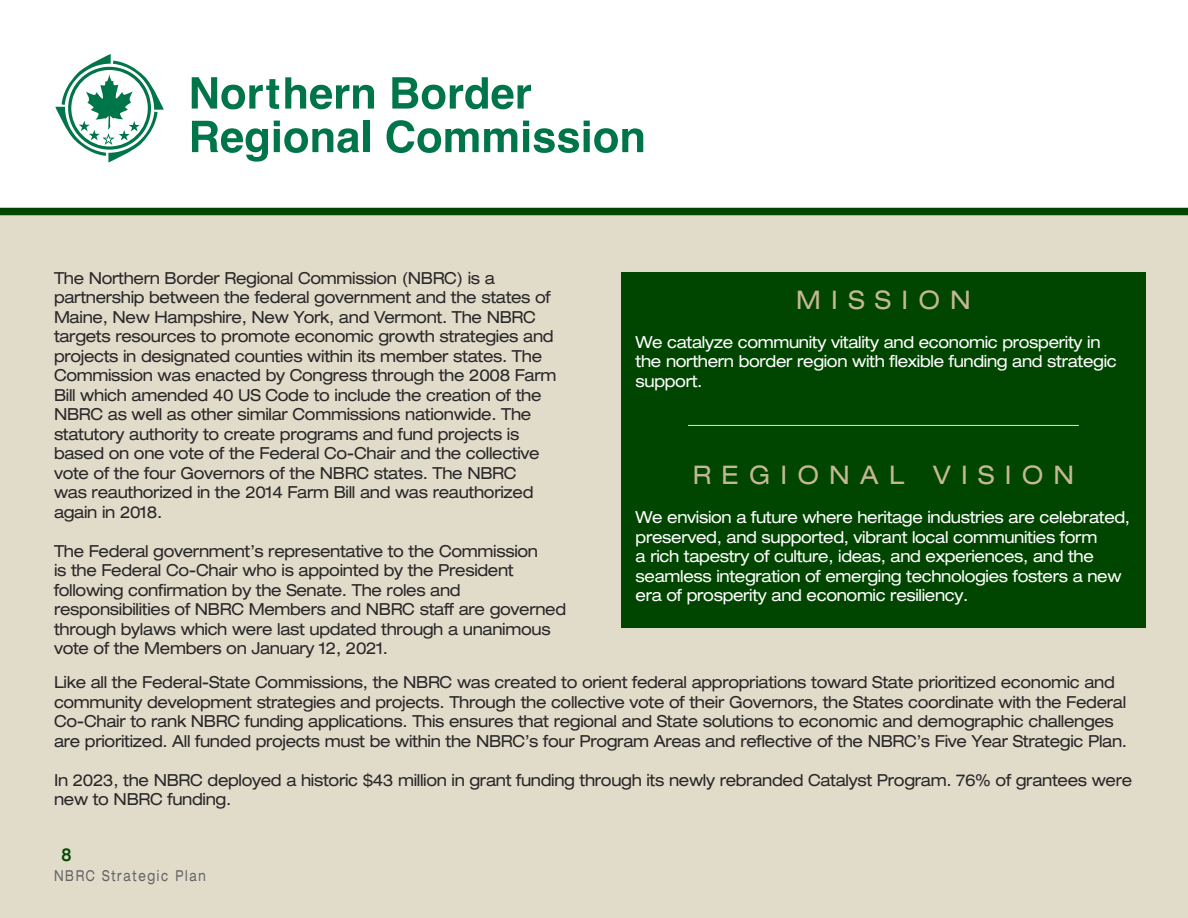
<style>
.page{position:relative;width:1188px;height:918px;background:#fff}
.page>*{position:absolute;margin:0;border:0;box-sizing:border-box;transform-origin:0 0}
.t1{font:expanded 25.5px "Helvetica Neue LT Pro";letter-spacing:.43em;color:#c4b796;scale:.95 1}
.t2{font:500 expanded 18px "Helvetica Neue LT Pro";color:#004600;scale:.75 1}
.t3{font:expanded 16.5px/19.5px "Helvetica Neue LT Pro";letter-spacing:-.02em;color:#292829;scale:.95 1}
.t4{font:expanded 16.5px/19.5px "Helvetica Neue LT Pro";letter-spacing:-.02em;color:#fff;scale:.95 1}
.t5{font:expanded 15px "Helvetica Neue LT Pro";letter-spacing:.15em;color:#636466;scale:.75 1}
</style>
<div class="page">
<svg style="left:55px;top:54px;width:109px;height:108px"></svg>
<svg style="left:192px;top:77px;width:87px;height:32px"></svg>
<svg style="left:285px;top:77px;width:89px;height:32px"></svg>
<svg style="left:392px;top:77px;width:139px;height:32px"></svg>
<svg style="left:192px;top:121px;width:76px;height:41px"></svg>
<svg style="left:274px;top:121px;width:85px;height:32px"></svg>
<div style="left:363px;top:121px;width:6px;height:31px;background:#00754a"></div>
<svg style="left:387px;top:120px;width:130px;height:33px"></svg>
<svg style="left:523px;top:121px;width:120px;height:32px"></svg>
<div style="left:0;top:212px;width:1188px;height:706px;background:#e1dbca"></div>
<div style="left:621px;top:272px;width:525px;height:355px;background:#004600"></div>
<hr style="left:688px;top:425px;width:391px;height:1px;background:#eae2b7">
<div style="left:0;top:208px;width:1188px;height:7px;background:#004600"></div>
<p class="t3" style="left:54px;top:268px;width:530px">The Northern Border Regional Commission (NBRC) is a partnership between the federal government and the states of Maine, New Hampshire, New York, and Vermont. The NBRC targets resources to promote economic growth strategies and projects in designated counties within its member states. The Commission was enacted by Congress through the 2008 Farm Bill which amended 40 US Code to include the creation of the NBRC as well as other similar Commissions nationwide. The statutory authority to create programs and fund projects is based on one vote of the Federal Co-Chair and the collective vote of the four Governors of the NBRC states. The NBRC<br>was reauthorized in the 2014 Farm Bill and was reauthorized again in 2018.</p>
<p class="t3" style="left:54px;top:541px;width:541px">The Federal government’s representative to the Commission<br>is the Federal Co-Chair who is appointed by the President following confirmation by the Senate. The roles and responsibilities of NBRC Members and NBRC staff are governed through bylaws which were last updated through a unanimous vote of the Members on January 12, 2021.</p>
<h1 class="t1" style="left:796px;top:284px;width:185px">MISSION</h1>
<p class="t4" style="left:636px;top:332px;width:508px">We catalyze community vitality and economic prosperity in the northern border region with flexible funding and strategic support.</p>
<h1 class="t1" style="left:693px;top:459px;width:403px">REGIONAL VISION</h1>
<p class="t4" style="left:636px;top:507px;width:522px">We envision a future where heritage industries are celebrated, preserved, and supported, vibrant local communities form<br>a rich tapestry of culture, ideas, and experiences, and the seamless integration of emerging technologies fosters a new era of prosperity and economic resiliency.</p>
<p class="t3" style="left:54px;top:672px;width:1131px">Like all the Federal-State Commissions, the NBRC was created to orient federal appropriations toward State prioritized economic and community development strategies and projects. Through the collective vote of their Governors, the States coordinate with the Federal Co-Chair to rank NBRC funding applications. This ensures that regional and State solutions to economic and demographic challenges are prioritized. All funded projects must be within the NBRC’s four Program Areas and reflective of the NBRC’s Five Year Strategic Plan.</p>
<p class="t3" style="left:54px;top:770px;width:1137px">In 2023, the NBRC deployed a historic $43 million in grant funding through its newly rebranded Catalyst Program. 76% of grantees were new to NBRC funding.</p>
<p class="t2" style="left:61px;top:844px;width:15px">8</p>
<p class="t5" style="left:54px;top:866px;width:204px">NBRC Strategic Plan</p>
</div>
